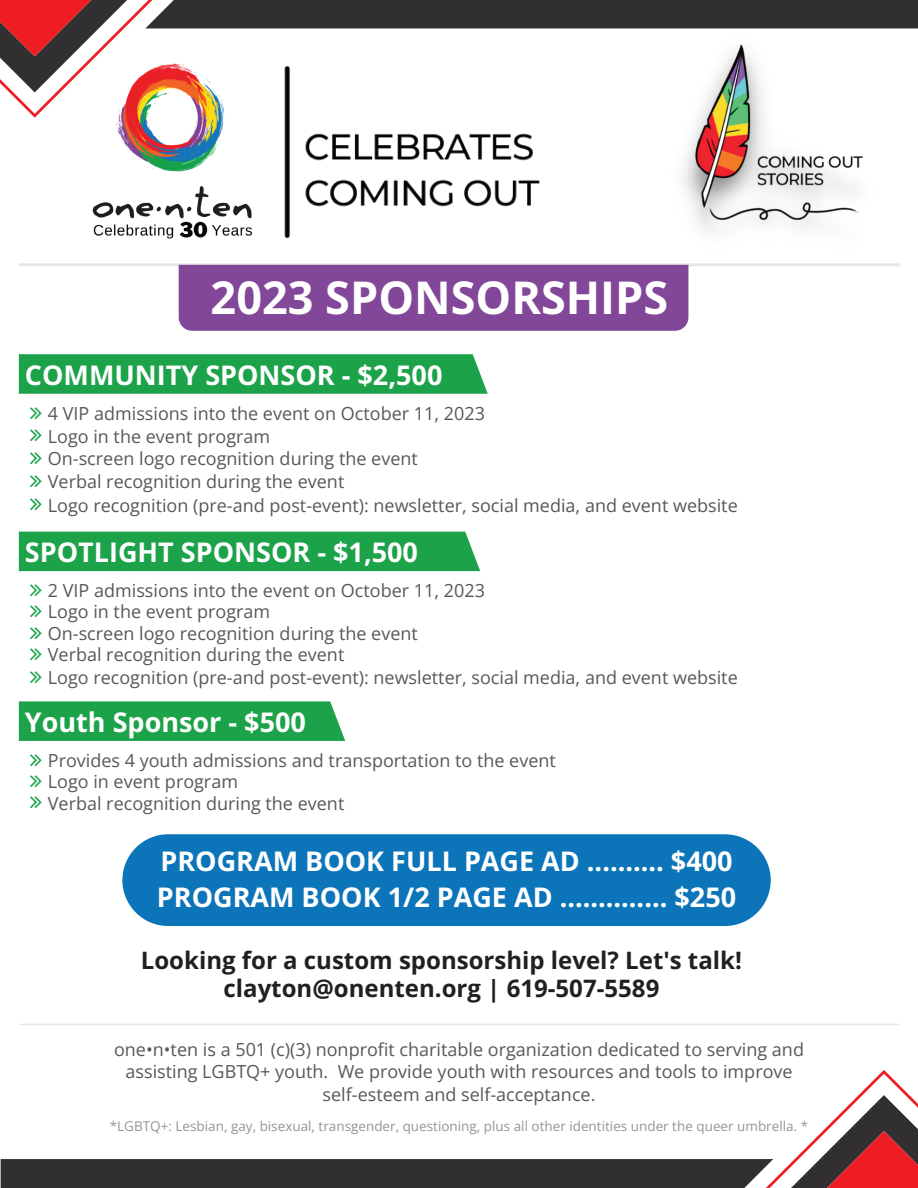
<style>
.page{position:relative;width:918px;height:1188px;background:#fff}
.page>*{position:absolute;margin:0;border:0;box-sizing:border-box;transform-origin:0 0}
.t1{font:700 45px "Open Sans";color:#fff}
.t2{font:700 27px/36px "Open Sans";color:#fff}
.t3{font:700 24px/28.8px "Open Sans";color:#231f20;text-align:center}
.t4{font:18px/21.3px "Open Sans";color:#57585a}
.t5{font:13.5px "Open Sans";color:#939598}
</style>
<div class="page">
<div style="left:19px;top:354px;width:469px;height:40px;background:#1ca349"></div>
<img style="left:92px;top:118px;width:448px;height:121px">
<svg style="left:0;top:0;width:918px;height:118px"></svg>
<hr style="left:20px;top:263px;width:879px;height:3px;background:#e6e7e9">
<hr style="left:20px;top:1024px;width:879px;height:1px;background:#e6e7e9">
<div style="left:19px;top:532px;width:461px;height:39px;background:#1ca349"></div>
<svg style="left:19px;top:701px;width:326px;height:40px;background:#23a64f"></svg>
<svg style="left:1px;top:1070px;width:917px;height:118px"></svg>
<div style="left:122px;top:834px;width:649px;height:92px;background:#0c75ba;border-radius:46px"></div>
<div style="left:179px;top:265px;width:509px;height:66px;background:#824799"></div>
<img style="left:659px;top:7px;width:258px;height:258px">
<h1 class="t1" style="left:211px;top:267px;width:459px">2023 SPONSORSHIPS</h1>
<h2 class="t2" style="left:25px;top:356px;width:419px">COMMUNITY SPONSOR - $2,500</h2>
<p class="t4" style="left:48px;top:401px;width:691px;line-height:23.1px">4 VIP admissions into the event on October 11, 2023<br>Logo in the event program<br>On-screen logo recognition during the event<br>Verbal recognition during the event<br>Logo recognition (pre-and post-event): newsletter, social media, and event website</p>
<h2 class="t2" style="left:25px;top:534px;width:395px">SPOTLIGHT SPONSOR - $1,500</h2>
<p class="t4" style="left:48px;top:580px;width:439px">2 VIP admissions into the event on October 11, 2023<br>Logo in the event program<br>On-screen logo recognition during the event<br>Verbal recognition during the event</p>
<p class="t4" style="left:48px;top:666px;width:691px">Logo recognition (pre-and post-event): newsletter, social media, and event website</p>
<h2 class="t2" style="left:25px;top:703px;width:283px">Youth Sponsor - $500</h2>
<p class="t4" style="left:48px;top:749px;width:510px">Provides 4 youth admissions and transportation to the event<br>Logo in event program<br>Verbal recognition during the event</p>
<h2 class="t2" style="left:157px;top:842px;width:581px">PROGRAM BOOK FULL PAGE AD .......... $400<br>PROGRAM BOOK 1/2 PAGE AD .............. $250</h2>
<h3 class="t3" style="left:141px;top:945px;width:603px">Looking for a custom sponsorship level? Let's talk! clayton@onenten.org | 619-507-5589</h3>
<p class="t4" style="left:114px;top:1037px;width:691px;line-height:22.5px;text-align:center">one•n•ten is a 501 (c)(3) nonprofit charitable organization dedicated to serving and assisting LGBTQ+ youth. We provide youth with resources and tools to improve self-esteem and self-acceptance.</p>
<p class="t5" style="left:110px;top:1117px;width:700px">*LGBTQ+: Lesbian, gay, bisexual, transgender, questioning, plus all other identities under the queer umbrella. *</p>
</div>
